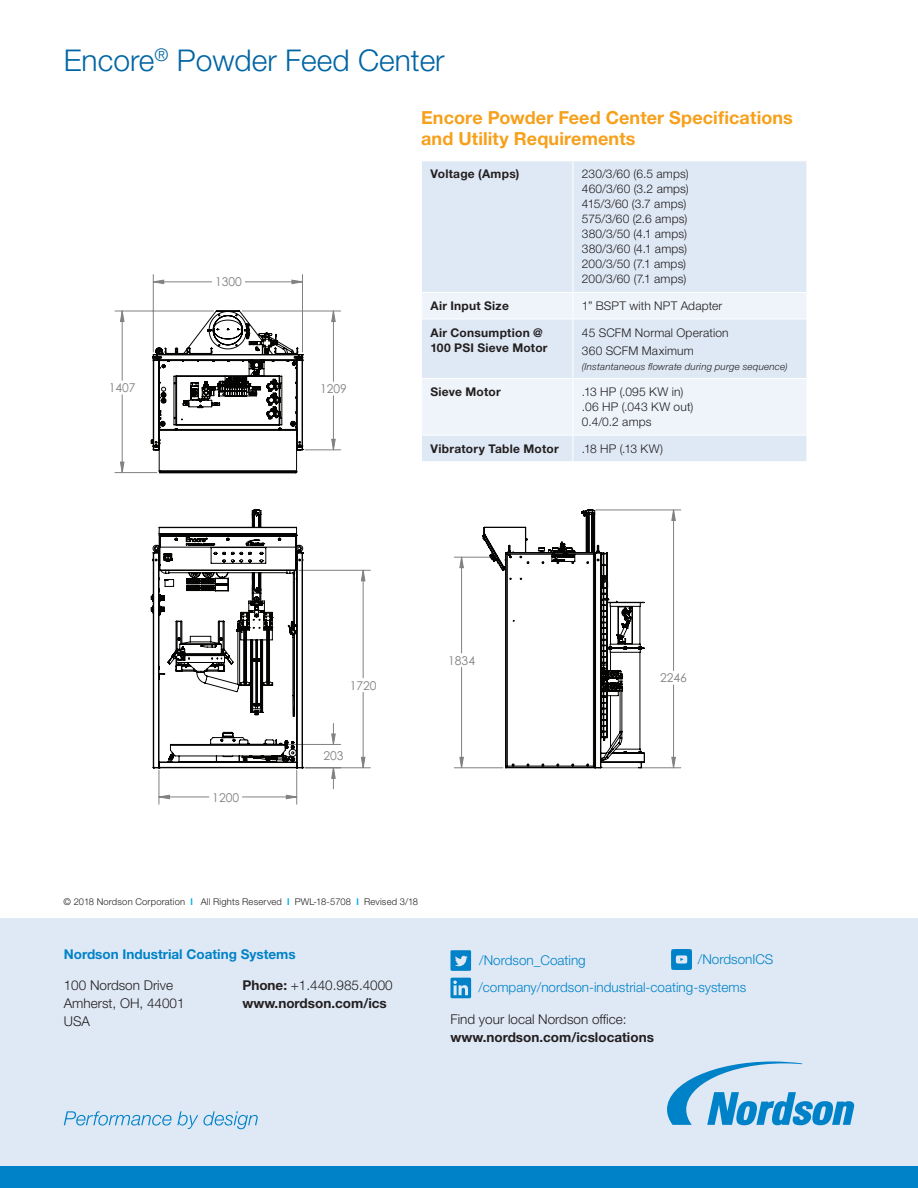
<style>
.page{position:relative;width:918px;height:1188px;background:#fff}
.page>*{position:absolute;margin:0;border:0;box-sizing:border-box;transform-origin:0 0}
.Section_headline_45{font:300 30px "Helvetica Neue LT Std";color:#0065a4}
.Subhead{font:700 18px/21px "Helvetica Neue LT Std";letter-spacing:.005em;color:#f6a01b}
.t1{font:700 13.5px/18px "Helvetica Neue LT Std";color:#231f20}
.bullets{font:300 13.5px "Helvetica Neue LT Std";color:#0082c8}
.t2{font:300 13.5px/18px "Helvetica Neue LT Std";color:#231f20}
.t3{font:700 13.5px "Helvetica Neue LT Std";color:#0082c8}
.t4{font:12.15px "Century Gothic";color:#808180}
.Specs_Reg{font:300 12px "Helvetica Neue LT Std";letter-spacing:.015em;color:#231f20}
.Specs_Bold{font:700 12px/15px "Helvetica Neue LT Std";letter-spacing:.02em;color:#231f20}
.Specs_Reg-2{font:italic 300 9.75px "Helvetica Neue LT Std";letter-spacing:.02em;color:#231f20}
.t5{font:300 9.3px "Helvetica Neue LT Std";letter-spacing:.02em;color:#231f20}
.s1{font-weight:700;color:#00aeef}
.s2{font-weight:300}
</style>
<div class="page">
<div style="left:0;top:918px;width:918px;height:270px;background:#dfe9f5"></div>
<div style="left:0;top:1167px;width:918px;height:21px;background:#0082c8"></div>
<svg style="left:671px;top:949px;width:21px;height:21px"></svg>
<svg style="left:450px;top:950px;width:21px;height:21px"></svg>
<svg style="left:450px;top:978px;width:21px;height:20px"></svg>
<svg style="left:64px;top:1111px;width:194px;height:18px"></svg>
<svg style="left:667px;top:1062px;width:187px;height:63px"></svg>
<div style="left:422px;top:161px;width:385px;height:300px;background:#dfe9f5"></div>
<svg style="left:676px;top:293px;width:131px;height:142px;background:#e7eff7"></svg>
<hr style="left:573px;top:161px;width:1px;height:131px;background:#fff">
<hr style="left:573px;top:292px;width:234px;height:1px;background:#fff">
<hr style="left:573px;top:319px;width:234px;height:1px;background:#fff">
<hr style="left:573px;top:378px;width:234px;height:1px;background:#fff">
<hr style="left:573px;top:435px;width:234px;height:1px;background:#fff">
<hr style="left:159px;top:770px;width:1px;height:34px;background:#808180">
<hr style="left:296px;top:770px;width:1px;height:34px;background:#808180">
<hr style="left:598px;top:768px;width:83px;height:1px;background:#808180">
<hr style="left:596px;top:510px;width:85px;height:1px;background:#808180">
<hr style="left:115px;top:490px;width:42px;height:1px;background:#808180">
<svg style="left:159px;top:510px;width:516px;height:289px"></svg>
<svg style="left:151px;top:509px;width:494px;height:260px"></svg>
<svg style="left:120px;top:280px;width:556px;height:211px"></svg>
<hr style="left:288px;top:807px;width:53px;height:1px;background:#808180">
<svg style="left:333px;top:768px;width:1px;height:21px"></svg>
<hr style="left:305px;top:831px;width:65px;height:1px;background:#808180">
<hr style="left:299px;top:633px;width:71px;height:1px;background:#808180">
<hr style="left:159px;top:860px;width:50px;height:1px;background:#808180">
<hr style="left:242px;top:860px;width:55px;height:1px;background:#808180">
<hr style="left:598px;top:831px;width:83px;height:1px;background:#808180">
<hr style="left:596px;top:573px;width:85px;height:1px;background:#808180">
<hr style="left:454px;top:620px;width:37px;height:1px;background:#808180">
<hr style="left:454px;top:831px;width:49px;height:1px;background:#808180">
<hr style="left:153px;top:275px;width:1px;height:77px;background:#808180">
<hr style="left:302px;top:275px;width:1px;height:77px;background:#808180">
<hr style="left:115px;top:311px;width:99px;height:1px;background:#808180">
<hr style="left:115px;top:472px;width:42px;height:1px;background:#808180">
<svg style="left:120px;top:280px;width:215px;height:193px"></svg>
<svg style="left:151px;top:310px;width:494px;height:181px"></svg>
<p class="Section_headline_45" style="left:64px;top:42px;width:382px">Encore<sup>®</sup> Powder Feed Center</p>
<p class="t4" style="left:215px;top:274px;width:28px">1300</p>
<p class="t4" style="left:109px;top:379px;width:28px">1407</p>
<p class="t4" style="left:320px;top:380px;width:28px">1209</p>
<p class="Subhead" style="left:421px;top:107px;width:373px">Encore Powder Feed Center Specifications and Utility Requirements</p>
<p class="Specs_Bold" style="left:430px;top:166px;width:91px">Voltage (Amps)</p>
<p class="Specs_Reg" style="left:582px;top:167px;width:108px">230/3/60 (6.5 amps)</p>
<p class="Specs_Reg" style="left:582px;top:182px;width:108px">460/3/60 (3.2 amps)</p>
<p class="Specs_Reg" style="left:582px;top:197px;width:106px">415/3/60 (3.7 amps)</p>
<p class="Specs_Reg" style="left:582px;top:212px;width:107px">575/3/60 (2.6 amps)</p>
<p class="Specs_Reg" style="left:582px;top:227px;width:107px">380/3/50 (4.1 amps)</p>
<p class="Specs_Reg" style="left:582px;top:242px;width:107px">380/3/60 (4.1 amps)</p>
<p class="Specs_Reg" style="left:582px;top:257px;width:106px">200/3/50 (7.1 amps)</p>
<p class="Specs_Reg" style="left:582px;top:272px;width:106px">200/3/60 (7.1 amps)</p>
<p class="Specs_Bold" style="left:430px;top:298px;width:80px">Air Input Size</p>
<p class="Specs_Reg" style="left:582px;top:298px;width:142px">1” BSPT with NPT Adapter</p>
<p class="Specs_Bold" style="left:430px;top:325px;width:119px">Air Consumption @<br>100 PSI Sieve Motor</p>
<p class="Specs_Reg" style="left:582px;top:325px;width:148px">45 SCFM Normal Operation</p>
<p class="Specs_Reg" style="left:582px;top:343px;width:113px">360 SCFM Maximum</p>
<p class="Specs_Reg-2" style="left:582px;top:360px;width:207px">(Instantaneous flowrate during purge sequence)</p>
<p class="Specs_Bold" style="left:430px;top:384px;width:72px">Sieve Motor</p>
<p class="Specs_Reg" style="left:582px;top:385px;width:103px">.13 HP (.095 KW in)</p>
<p class="Specs_Reg" style="left:582px;top:400px;width:113px">.06 HP (.043 KW out)</p>
<p class="Specs_Reg" style="left:582px;top:415px;width:71px">0.4/0.2 amps</p>
<p class="Specs_Bold" style="left:430px;top:441px;width:130px">Vibratory Table Motor</p>
<p class="Specs_Reg" style="left:582px;top:441px;width:83px">.18 HP (.13 KW)</p>
<p class="t4" style="left:212px;top:789px;width:28px">1200</p>
<p class="t4" style="left:350px;top:677px;width:28px">1720</p>
<p class="t4" style="left:323px;top:747px;width:22px">203</p>
<p class="t4" style="left:448px;top:652px;width:28px">1834</p>
<p class="t4" style="left:660px;top:669px;width:28px">2246</p>
<p class="t5" style="left:64px;top:896px;width:356px">© 2018 Nordson Corporation <span class="s1">l</span> All Rights Reserved <span class="s1">l</span> PWL-18-5708 <span class="s1">l</span> Revised 3/18</p>
<p class="t3" style="left:64px;top:946px;width:233px">Nordson Industrial Coating Systems</p>
<p class="t2" style="left:64px;top:976px;width:122px">100 Nordson Drive<br>Amherst, OH, 44001<br>USA</p>
<p class="t1" style="left:242px;top:975px;width:152px">Phone: <span class="s2">+1.440.985.4000 </span>www.nordson.com/ics</p>
<p class="bullets" style="left:479px;top:952px;width:108px">/Nordson_Coating</p>
<p class="bullets" style="left:698px;top:951px;width:77px">/NordsonICS</p>
<p class="bullets" style="left:478px;top:979px;width:269px">/company/nordson-industrial-coating-systems</p>
<p class="t1" style="left:450px;top:1010px;width:205px"><span class="s2">Find your local Nordson office: </span>www.nordson.com/icslocations</p>
</div>
